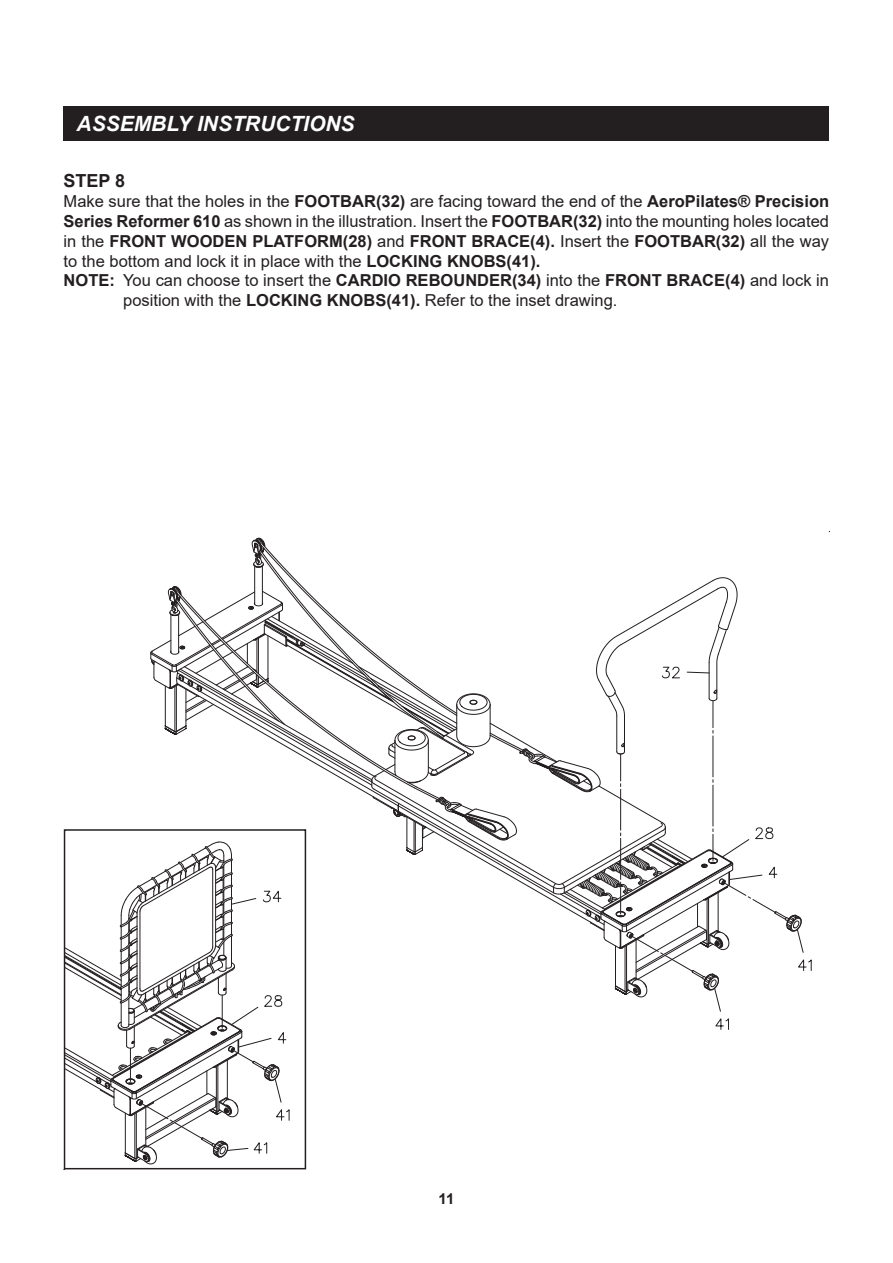
<style>
.page{position:relative;width:893px;height:1263px;background:#fff}
.page>*{position:absolute;margin:0;border:0;box-sizing:border-box;transform-origin:0 0}
.t1{font:italic 700 21px "Arial";color:#fff}
.t2{font:700 18px "Arial";color:#231f20}
.t3{font:16.5px "Arial";color:#231f20}
.t4{font:700 16.5px "Arial";color:#231f20}
.t5{font:700 15px "Arial";color:#231f20}
.s1{font-weight:700}
.s2{font-weight:400}
</style>
<div class="page">
<div style="left:64px;top:106px;width:765px;height:34px;background:#231f20"></div>
<svg style="left:64px;top:538px;width:748px;height:632px"></svg>
<div style="left:64px;top:829px;width:242px;height:340px;border:2px solid #231f20"></div>
<p class="t1" style="left:77px;top:109px;width:280px">ASSEMBLY INSTRUCTIONS</p>
<p class="t2" style="left:64px;top:168px;width:63px">STEP 8</p>
<p class="t3" style="left:64px;top:190px;width:767px">Make sure that the holes in the <span class="s1">FOOTBAR(32)</span> are facing toward the end of the <span class="s1">AeroPilates® Precision</span></p>
<p class="t3" style="left:64px;top:210px;width:767px"><span class="s1">Series Reformer 610</span> as shown in the illustration. Insert the <span class="s1">FOOTBAR(32)</span> into the mounting holes located</p>
<p class="t4" style="left:64px;top:229px;width:767px"><span class="s2">in the</span> FRONT WOODEN PLATFORM(28) <span class="s2">and</span> FRONT BRACE(4). <span class="s2">Insert the</span> FOOTBAR(32) <span class="s2">all the way</span></p>
<p class="t3" style="left:64px;top:249px;width:478px">to the bottom and lock it in place with the <span class="s1">LOCKING KNOBS(41).</span></p>
<p class="t3" style="left:64px;top:269px;width:767px"><span class="s1">NOTE:</span> You can choose to insert the <span class="s1">CARDIO REBOUNDER(34)</span> into the <span class="s1">FRONT BRACE(4)</span> and lock in</p>
<p class="t3" style="left:123px;top:289px;width:496px">position with the <span class="s1">LOCKING KNOBS(41).</span> Refer to the inset drawing.</p>
<p class="t5" style="left:439px;top:1188px;width:17px">11</p>
</div>
